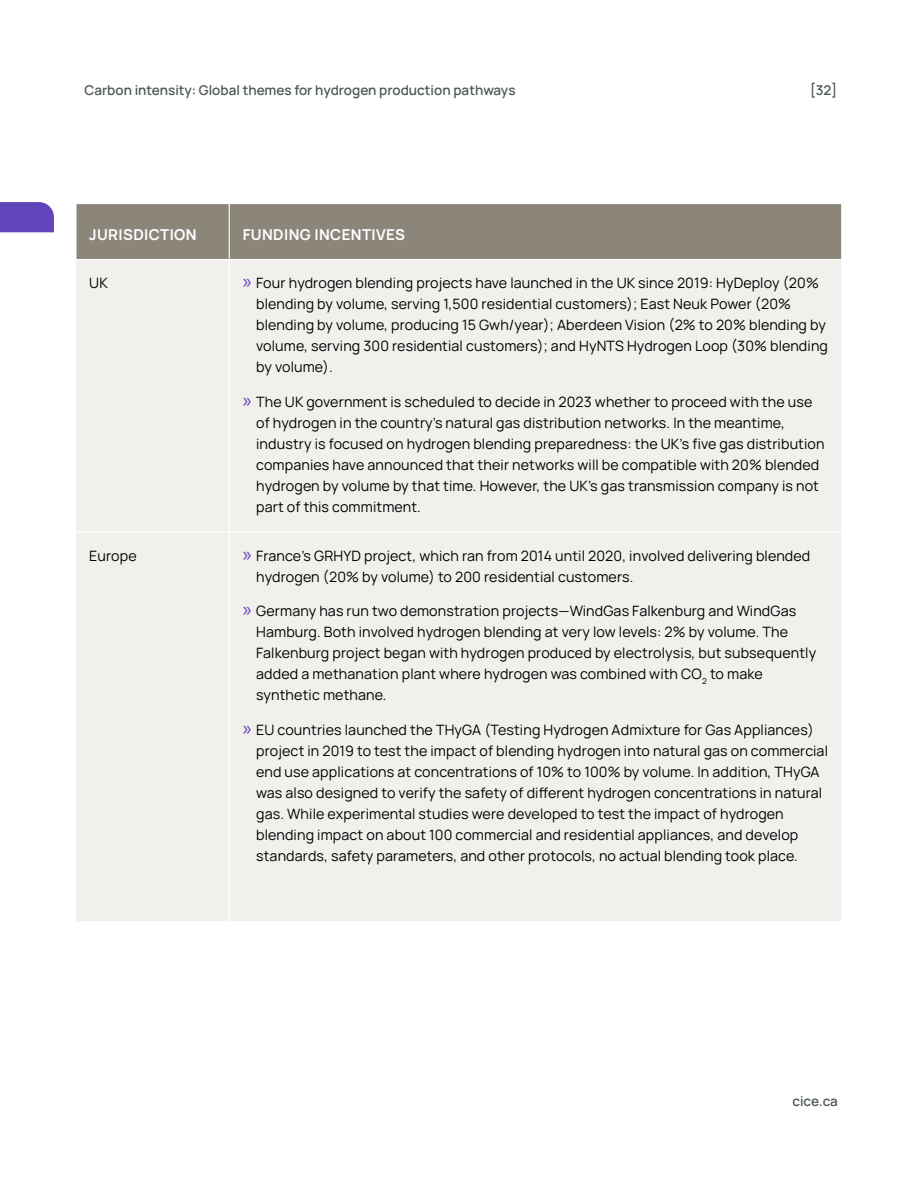
<style>
.page{position:relative;width:918px;height:1188px;background:#fff}
.page>*{position:absolute;margin:0;border:0;box-sizing:border-box;transform-origin:0 0}
.t1{font:700 15px "Manrope";letter-spacing:.025em;color:#fff}
.t2{font:14.25px/21px "Manrope";letter-spacing:.01em;color:#000}
.t3{font:600 13.5px "Manrope";color:#4f5759}
.s1{font-family:"Myriad Pro";font-size:21px;color:#6145ba}
</style>
<div class="page">
<div style="left:0;top:202px;width:54px;height:30px;background:#6145ba"></div>
<div style="left:77px;top:204px;width:764px;height:55px;background:#8c857a"></div>
<div style="left:76px;top:260px;width:765px;height:661px;background:#f2f0ed"></div>
<hr style="left:229px;top:260px;width:1px;height:271px;background:#fff">
<hr style="left:229px;top:533px;width:1px;height:388px;background:#fff">
<hr style="left:76px;top:531px;width:153px;height:2px;background:#fff">
<hr style="left:229px;top:531px;width:612px;height:2px;background:#fff">
<hr style="left:229px;top:204px;width:1px;height:55px;background:#fff">
<p class="t3" style="left:85px;top:81px;width:433px">Carbon intensity: Global themes for hydrogen production pathways</p>
<p class="t3" style="left:810px;top:81px;width:28px">[32]</p>
<p class="t1" style="left:89px;top:224px;width:109px">JURISDICTION</p>
<p class="t1" style="left:243px;top:224px;width:164px">FUNDING INCENTIVES</p>
<p class="t2" style="left:89px;top:272px;width:20px">UK</p>
<p class="t2" style="left:256px;top:272px;width:573px;text-indent:-14px"><span class="s1">»</span> Four hydrogen blending projects have launched in the UK since 2019: HyDeploy (20% blending by volume, serving 1,500 residential customers); East Neuk Power (20% blending by volume, producing 15 Gwh/year); Aberdeen Vision (2% to 20% blending by volume, serving 300 residential customers); and HyNTS Hydrogen Loop (30% blending by volume).</p>
<p class="t2" style="left:256px;top:390px;width:570px;text-indent:-14px"><span class="s1">»</span> The UK government is scheduled to decide in 2023 whether to proceed with the use of hydrogen in the country’s natural gas distribution networks. In the meantime, industry is focused on hydrogen blending preparedness: the UK’s five gas distribution companies have announced that their networks will be compatible with 20% blended hydrogen by volume by that time. However, the UK’s gas transmission company is not part of this commitment.</p>
<p class="t2" style="left:89px;top:544px;width:49px">Europe</p>
<p class="t2" style="left:256px;top:544px;width:556px;text-indent:-14px"><span class="s1">»</span> France's GRHYD project, which ran from 2014 until 2020, involved delivering blended hydrogen (20% by volume) to 200 residential customers.</p>
<p class="t2" style="left:256px;top:600px;width:562px;text-indent:-14px"><span class="s1">»</span> Germany has run two demonstration projects—WindGas Falkenburg and WindGas Hamburg. Both involved hydrogen blending at very low levels: 2% by volume. The Falkenburg project began with hydrogen produced by electrolysis, but subsequently added a methanation plant where hydrogen was combined with CO<sub>2</sub> to make synthetic methane.</p>
<p class="t2" style="left:256px;top:718px;width:573px;text-indent:-14px"><span class="s1">»</span> EU countries launched the THyGA (Testing Hydrogen Admixture for Gas Appliances) project in 2019 to test the impact of blending hydrogen into natural gas on commercial end use applications at concentrations of 10% to 100% by volume. In addition, THyGA was also designed to verify the safety of different hydrogen concentrations in natural gas. While experimental studies were developed to test the impact of hydrogen blending impact on about 100 commercial and residential appliances, and develop standards, safety parameters, and other protocols, no actual blending took place.</p>
<p class="t3" style="left:793px;top:1092px;width:47px">cice.ca</p>
</div>
